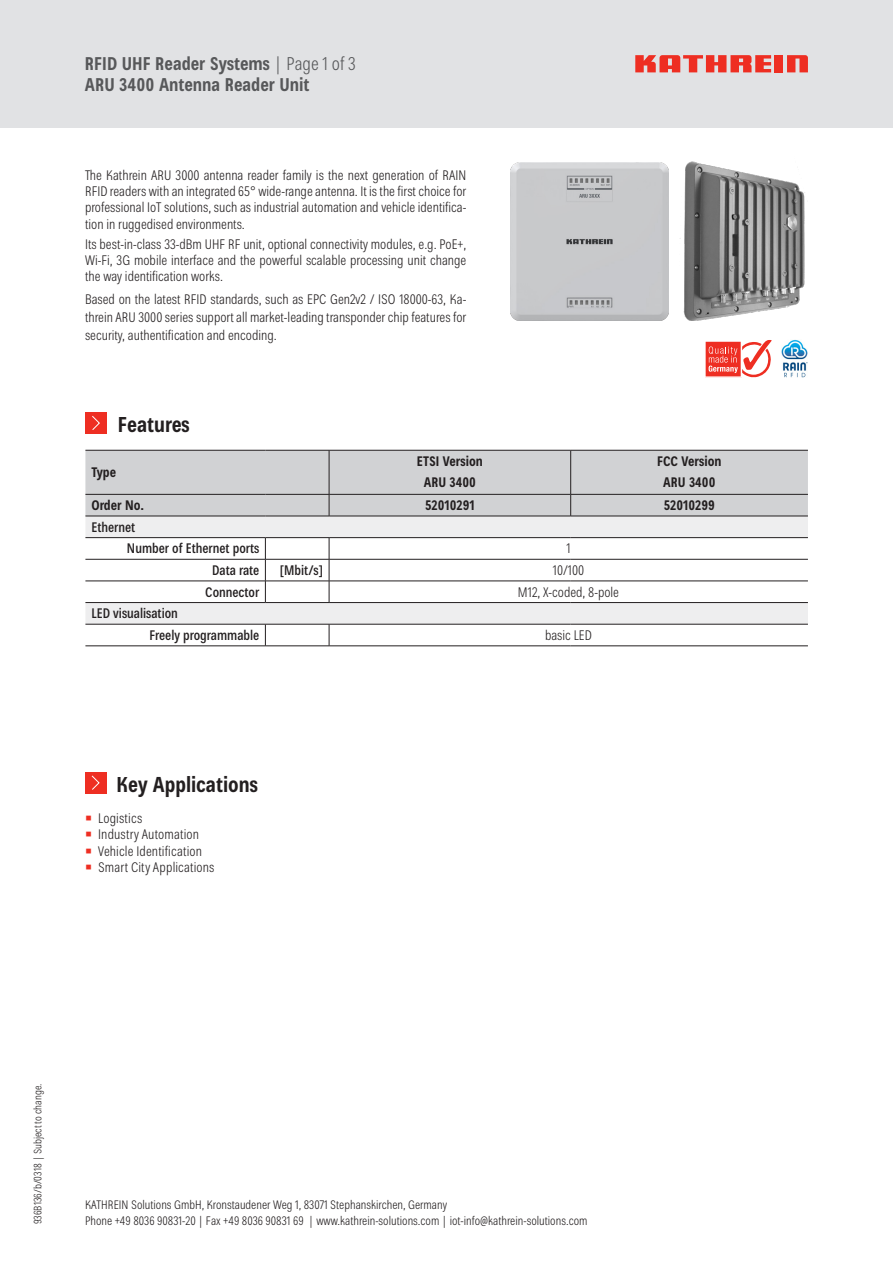
<style>
.page{position:relative;width:893px;height:1263px;background:#fff}
.page>*{position:absolute;margin:0;border:0;box-sizing:border-box;transform-origin:0 0}
.t1{font:700 condensed 21px "Kathrein 77";color:#231f20}
.t2{font:700 condensed 18px/21px "Kathrein 77";color:#57585a}
.hk_Stand_9Pkt_Kathr{font:300 condensed 13.5px/16.2px "Kathrein 47";color:#231f20;text-align:justify}
.hk_Stand_9Pkt_Kathr-2{font:500 condensed 13.5px "Kathrein 67";color:#231f20}
.hk_Stand_12Pkt_Helv{font:700 condensed 13.5px "Kathrein 77";color:#231f20}
.hk_Stand_9Pkt_Kathre{font:300 condensed 13.5px "Kathrein 47";color:#231f20}
.hk_Stand_9Pkt_Helv_b{font:700 condensed 13.5px "Kathrein 77";color:#231f20}
.t3{font:300 condensed 12px/16.2px "Kathrein 47";color:#231f20}
.t4{font:300 condensed 10.5px "Kathrein 47";color:#231f20}
.s1{font-family:"Kathrein 47";font-weight:300}
.s2{font-family:"Arial";font-weight:700;font-stretch:normal;font-size:18px;color:#ee2e22}
</style>
<div class="page">
<div style="left:0;top:0;width:893px;height:128px;background:#e1e2e4"></div>
<div style="left:775px;top:55px;width:8px;height:17px;background:#ee2e22"></div>
<svg style="left:787px;top:55px;width:21px;height:17px"></svg>
<svg style="left:635px;top:55px;width:136px;height:17px"></svg>
<div style="left:85px;top:772px;width:21px;height:21px;background:#ee2e22"></div>
<svg style="left:91px;top:775px;width:9px;height:15px"></svg>
<div style="left:85px;top:412px;width:21px;height:21px;background:#ee2e22"></div>
<svg style="left:92px;top:416px;width:8px;height:14px"></svg>
<img style="left:781px;top:340px;width:26px;height:37px">
<svg style="left:705px;top:340px;width:66px;height:38px"></svg>
<div style="left:85px;top:451px;width:244px;height:65px;background:#d1d2d4"></div>
<svg style="left:85px;top:517px;width:723px;height:107px"></svg>
<hr style="left:85px;top:450px;width:180px;height:1px;background:#231f20">
<hr style="left:265px;top:450px;width:64px;height:1px;background:#231f20">
<hr style="left:85px;top:494px;width:180px;height:1px;background:#231f20">
<hr style="left:265px;top:494px;width:64px;height:1px;background:#231f20">
<div style="left:329px;top:450px;width:479px;height:66px;background:#d1d2d4"></div>
<hr style="left:85px;top:516px;width:180px;height:1px;background:#231f20">
<hr style="left:265px;top:516px;width:64px;height:1px;background:#231f20">
<hr style="left:329px;top:516px;width:242px;height:1px;background:#231f20">
<hr style="left:571px;top:516px;width:237px;height:1px;background:#231f20">
<hr style="left:85px;top:537px;width:180px;height:1px;background:#231f20">
<hr style="left:265px;top:537px;width:64px;height:1px;background:#231f20">
<hr style="left:329px;top:537px;width:242px;height:1px;background:#231f20">
<hr style="left:571px;top:537px;width:237px;height:1px;background:#231f20">
<hr style="left:85px;top:559px;width:180px;height:1px;background:#231f20">
<hr style="left:265px;top:559px;width:64px;height:1px;background:#231f20">
<hr style="left:329px;top:559px;width:242px;height:1px;background:#231f20">
<hr style="left:571px;top:559px;width:237px;height:1px;background:#231f20">
<hr style="left:85px;top:581px;width:180px;height:1px;background:#231f20">
<hr style="left:265px;top:581px;width:64px;height:1px;background:#231f20">
<svg style="left:265px;top:538px;width:1px;height:64px"></svg>
<hr style="left:329px;top:581px;width:242px;height:1px;background:#231f20">
<svg style="left:329px;top:538px;width:1px;height:64px"></svg>
<hr style="left:571px;top:581px;width:237px;height:1px;background:#231f20">
<hr style="left:85px;top:602px;width:180px;height:1px;background:#231f20">
<hr style="left:265px;top:602px;width:64px;height:1px;background:#231f20">
<hr style="left:329px;top:602px;width:242px;height:1px;background:#231f20">
<hr style="left:571px;top:602px;width:237px;height:1px;background:#231f20">
<svg style="left:85px;top:624px;width:723px;height:22px"></svg>
<hr style="left:571px;top:624px;width:237px;height:1px;background:#231f20">
<hr style="left:85px;top:646px;width:180px;height:1px;background:#231f20">
<hr style="left:265px;top:646px;width:64px;height:1px;background:#231f20">
<hr style="left:329px;top:646px;width:242px;height:1px;background:#231f20">
<hr style="left:571px;top:646px;width:237px;height:1px;background:#231f20">
<img style="left:510px;top:162px;width:158px;height:158px">
<img style="left:680px;top:161px;width:125px;height:159px">
<h2 class="t2" style="left:85px;top:53px;width:272px">RFID UHF Reader Systems <span class="s1">| Page 1 of 3<br></span>ARU 3400 Antenna Reader Unit</h2>
<p class="hk_Stand_9Pkt_Kathr" style="left:85px;top:167px;width:383px">The Kathrein ARU 3000 antenna reader family is the next generation of RAIN RFID readers with an integrated 65° wide-range antenna. It is the first choice for professional IoT solutions, such as industrial automation and vehicle identifica&shy;tion in ruggedised environments.</p>
<p class="hk_Stand_9Pkt_Kathr" style="left:85px;top:236px;width:383px">Its best-in-class 33-dBm UHF RF unit, optional connectivity modules, e.g. PoE+, Wi-Fi, 3G mobile interface and the powerful scalable processing unit change the way identification works.</p>
<p class="hk_Stand_9Pkt_Kathr" style="left:85px;top:290px;width:383px;line-height:18px">Based on the latest RFID standards, such as EPC Gen2v2 / ISO 18000-63, Ka&shy;threin ARU 3000 series support all market-leading transponder chip features for security, authentification and encoding.</p>
<p class="t1" style="left:118px;top:410px;width:73px">Features</p>
<p class="hk_Stand_9Pkt_Helv_b" style="left:91px;top:463px;width:26px">Type</p>
<p class="hk_Stand_12Pkt_Helv" style="left:417px;top:452px;width:67px">ETSI Version</p>
<p class="hk_Stand_12Pkt_Helv" style="left:424px;top:473px;width:54px">ARU 3400</p>
<p class="hk_Stand_12Pkt_Helv" style="left:657px;top:452px;width:66px">FCC Version</p>
<p class="hk_Stand_12Pkt_Helv" style="left:663px;top:473px;width:54px">ARU 3400</p>
<p class="hk_Stand_9Pkt_Helv_b" style="left:91px;top:496px;width:54px">Order No.</p>
<p class="hk_Stand_12Pkt_Helv" style="left:425px;top:496px;width:51px">52010291</p>
<p class="hk_Stand_12Pkt_Helv" style="left:664px;top:496px;width:53px">52010299</p>
<p class="hk_Stand_9Pkt_Kathr-2" style="left:91px;top:517px;width:45px">Ethernet</p>
<p class="hk_Stand_9Pkt_Kathr-2" style="left:127px;top:539px;width:134px">Number of Ethernet ports</p>
<p class="hk_Stand_9Pkt_Kathre" style="left:566px;top:539px;width:6px">1</p>
<p class="hk_Stand_9Pkt_Kathr-2" style="left:212px;top:561px;width:49px">Data rate</p>
<p class="hk_Stand_9Pkt_Kathr-2" style="left:280px;top:561px;width:45px">[Mbit/s]</p>
<p class="hk_Stand_9Pkt_Kathre" style="left:553px;top:561px;width:33px">10/100</p>
<p class="hk_Stand_9Pkt_Kathr-2" style="left:205px;top:582px;width:56px">Connector</p>
<p class="hk_Stand_9Pkt_Kathre" style="left:518px;top:582px;width:103px">M12, X-coded, 8-pole</p>
<p class="hk_Stand_9Pkt_Kathr-2" style="left:91px;top:604px;width:88px">LED visualisation</p>
<p class="hk_Stand_9Pkt_Kathr-2" style="left:149px;top:626px;width:112px">Freely programmable</p>
<p class="hk_Stand_9Pkt_Kathre" style="left:545px;top:626px;width:48px">basic LED</p>
<p class="t1" style="left:116px;top:770px;width:143px">Key Applications</p>
<p class="hk_Stand_9Pkt_Kathr" style="left:85px;top:810px;width:58px"><span class="s2">▪</span> Logistics</p>
<p class="hk_Stand_9Pkt_Kathr" style="left:85px;top:826px;width:115px"><span class="s2">▪</span> Industry Automation</p>
<p class="hk_Stand_9Pkt_Kathr" style="left:85px;top:843px;width:118px"><span class="s2">▪</span> Vehicle Identification</p>
<p class="hk_Stand_9Pkt_Kathr" style="left:85px;top:859px;width:131px"><span class="s2">▪</span> Smart City Applications</p>
<p class="t4" style="left:31px;top:1224px;width:142px;rotate:-90deg">936B136/b/0318 | Subject to change.</p>
<p class="t3" style="left:85px;top:1197px;width:504px">KATHREIN Solutions GmbH, Kronstaudener Weg 1, 83071 Stephanskirchen, Germany<br>Phone +49 8036 90831-20 | Fax +49 8036 90831 69 | www.kathrein-solutions.com | iot-info@kathrein-solutions.com</p>
</div>
